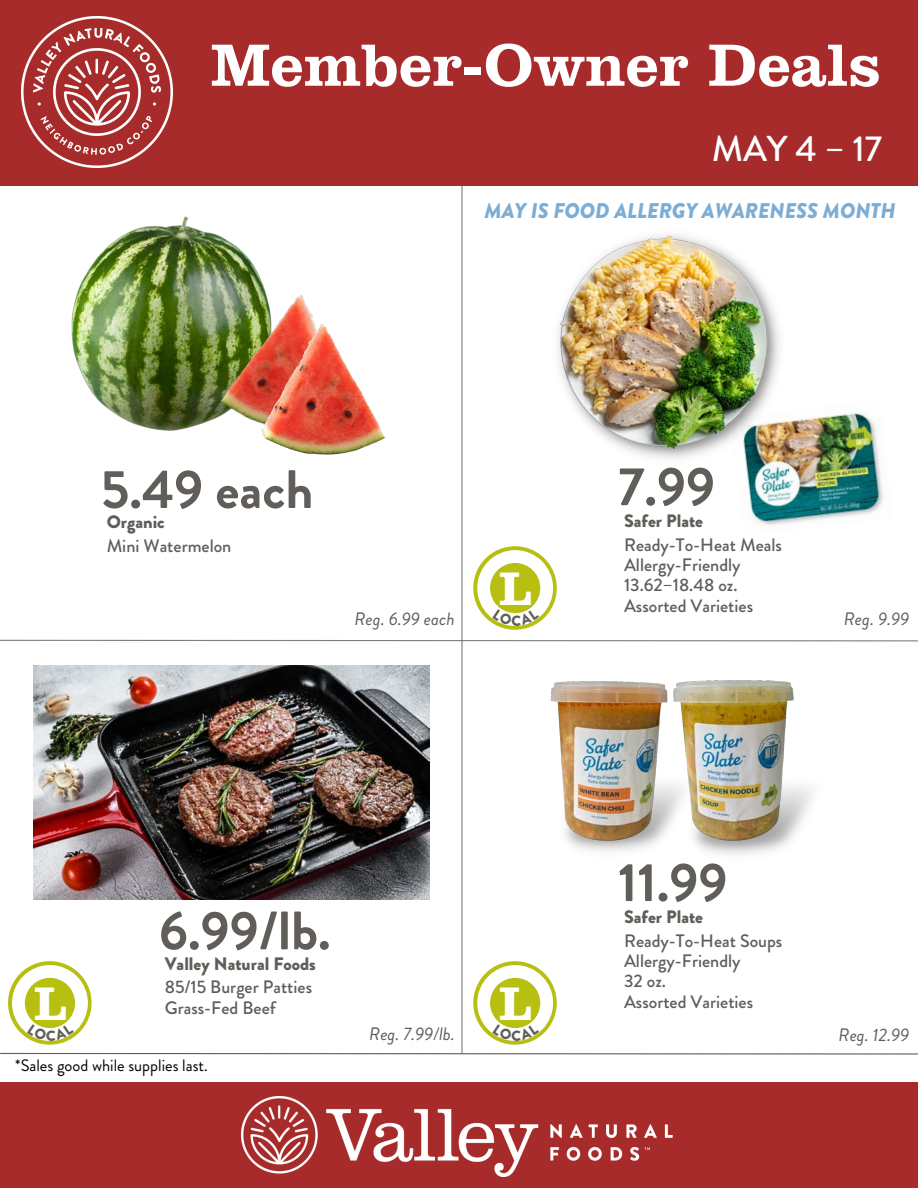
<style>
.page{position:relative;width:918px;height:1188px;background:#fff}
.page>*{position:absolute;margin:0;border:0;box-sizing:border-box;transform-origin:0 0}
.t1{font:800 61.2px "Clarendon BT";color:#fff}
.t2{font:700 54px "Brandon Grotesque";color:#615d59}
.t3{font:700 48.9px "Clarendon LT Std";color:#fffffb}
.t4{font:500 36px "Brandon Grotesque";color:#fff}
.t5{font:italic 900 21.3px "Brandon Grotesque";color:#7cadd5}
.t6{font:500 18px "Brandon Grotesque";color:#615d59}
.t7{font:900 18px "Brandon Grotesque";color:#615d59}
.t8{font:italic 18px "Brandon Grotesque";color:#615d59}
.t9{font:16.5px "Brandon Grotesque";color:#000}
</style>
<div class="page">
<div style="left:0;top:1083px;width:918px;height:105px;background:#a72b2a"></div>
<img style="left:684px;top:680px;width:129px;height:175px">
<svg style="left:0;top:1052px;width:918px;height:3px"></svg>
<img style="left:241px;top:1096px;width:432px;height:80px">
<hr style="left:461px;top:167px;width:2px;height:886px;background:#615d59">
<div style="left:0;top:0;width:918px;height:186px;background:#a72b2a"></div>
<img style="left:21px;top:17px;width:151px;height:150px">
<svg style="left:0;top:639px;width:918px;height:3px"></svg>
<svg style="left:473px;top:961px;width:84px;height:84px"></svg>
<div style="left:477px;top:965px;width:76px;height:76px;background:#fff;border-radius:50%"></div>
<div style="left:490px;top:978px;width:50px;height:50px;background:#b7bf10;border-radius:50%"></div>
<img style="left:34px;top:665px;width:396px;height:234px">
<svg style="left:8px;top:961px;width:84px;height:84px"></svg>
<div style="left:12px;top:965px;width:76px;height:76px;background:#fff;border-radius:50%"></div>
<div style="left:25px;top:978px;width:50px;height:50px;background:#b7bf10;border-radius:50%"></div>
<svg style="left:473px;top:546px;width:84px;height:84px"></svg>
<div style="left:477px;top:550px;width:76px;height:76px;background:#fff;border-radius:50%"></div>
<div style="left:490px;top:563px;width:50px;height:50px;background:#b7bf10;border-radius:50%"></div>
<img style="left:746px;top:412px;width:138px;height:113px">
<img style="left:550px;top:682px;width:149px;height:173px">
<img style="left:558px;top:234px;width:229px;height:234px">
<img style="left:71px;top:216px;width:190px;height:215px">
<img style="left:204px;top:278px;width:109px;height:153px">
<img style="left:248px;top:318px;width:138px;height:137px">
<svg style="left:492px;top:1024px;width:47px;height:17px"></svg>
<svg style="left:27px;top:1024px;width:47px;height:17px"></svg>
<svg style="left:492px;top:609px;width:47px;height:17px"></svg>
<p class="t1" style="left:211px;top:27px;width:672px">Member-Owner Deals</p>
<p class="t4" style="left:712px;top:123px;width:172px">MAY 4 – 17</p>
<p class="t5" style="left:485px;top:196px;width:413px">MAY IS FOOD ALLERGY AWARENESS MONTH</p>
<p class="t2" style="left:101px;top:451px;width:214px">5.49 each</p>
<p class="t7" style="left:107px;top:510px;width:60px">Organic</p>
<p class="t6" style="left:107px;top:533px;width:126px">Mini Watermelon</p>
<p class="t8" style="left:355px;top:606px;width:102px">Reg. 6.99 each</p>
<p class="t3" style="left:500px;top:572px;width:34px">L</p>
<p class="t2" style="left:618px;top:449px;width:99px">7.99</p>
<p class="t7" style="left:624px;top:508px;width:81px">Safer Plate</p>
<p class="t6" style="left:624px;top:532px;width:159px">Ready-To-Heat Meals</p>
<p class="t6" style="left:624px;top:552px;width:118px">Allergy-Friendly</p>
<p class="t6" style="left:624px;top:573px;width:115px">13.62–18.48 oz.</p>
<p class="t6" style="left:624px;top:593px;width:131px">Assorted Varieties</p>
<p class="t8" style="left:844px;top:606px;width:67px">Reg. 9.99</p>
<p class="t3" style="left:34px;top:987px;width:34px">L</p>
<p class="t2" style="left:159px;top:893px;width:173px">6.99/lb.</p>
<p class="t7" style="left:165px;top:951px;width:153px">Valley Natural Foods</p>
<p class="t6" style="left:165px;top:974px;width:149px">85/15 Burger Patties</p>
<p class="t6" style="left:165px;top:995px;width:113px">Grass-Fed Beef</p>
<p class="t9" style="left:15px;top:1054px;width:194px">*Sales good while supplies last.</p>
<p class="t8" style="left:369px;top:1021px;width:87px">Reg. 7.99/lb.</p>
<p class="t3" style="left:500px;top:987px;width:34px">L</p>
<p class="t2" style="left:618px;top:844px;width:111px">11.99</p>
<p class="t6" style="left:624px;top:928px;width:160px">Ready-To-Heat Soups</p>
<p class="t6" style="left:624px;top:948px;width:118px">Allergy-Friendly</p>
<p class="t6" style="left:624px;top:968px;width:44px">32 oz.</p>
<p class="t6" style="left:624px;top:989px;width:131px">Assorted Varieties</p>
<p class="t7" style="left:624px;top:904px;width:81px">Safer Plate</p>
<p class="t8" style="left:839px;top:1022px;width:72px">Reg. 12.99</p>
</div>
